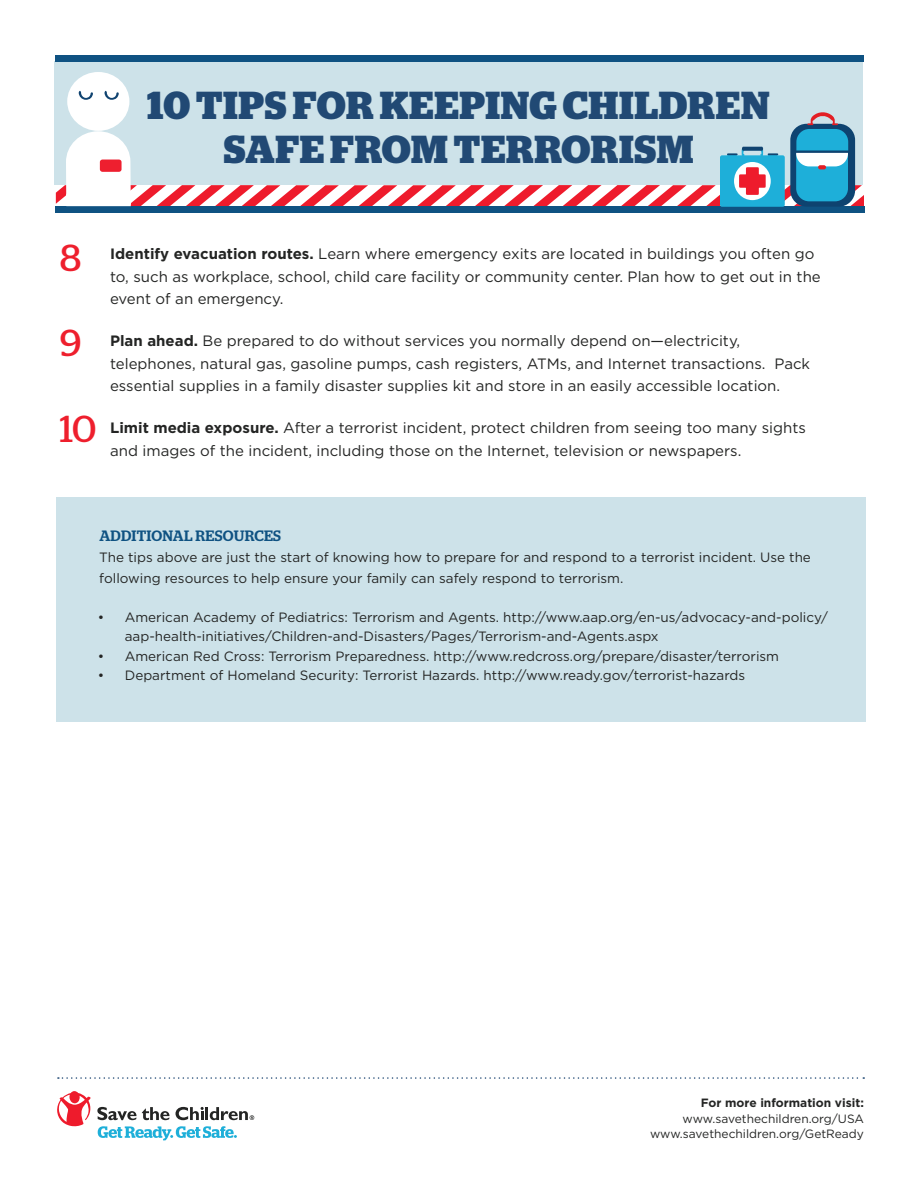
<style>
.page{position:relative;width:918px;height:1188px;background:#fff}
.page>*{position:absolute;margin:0;border:0;box-sizing:border-box;transform-origin:0 0}
.t1{font:700 39px/43.5px "Stag";letter-spacing:.02em;color:#214974;text-align:center}
.t2{font:37.5px "Stag";color:#ee1f2d}
.t3{font:15px/22.5px "Gotham HTF";color:#242524}
.t4{font:500 15px "Stag";letter-spacing:.02em;color:#0f5282}
.t5{font:13.5px/21px "Gotham HTF";color:#242524}
.t6{font:12px/14.4px "Gotham HTF";color:#242524;text-align:right}
.t7{font:700 12px "Gotham HTF";color:#242524}
.s1{font-weight:700}
</style>
<div class="page">
<svg style="left:57px;top:1091px;width:197px;height:49px"></svg>
<svg style="left:58px;top:1077px;width:806px;height:2px"></svg>
<div style="left:56px;top:497px;width:809px;height:225px;background:#cde2e9"></div>
<div style="left:55px;top:62px;width:808px;height:123px;background:#cde2e9"></div>
<div style="left:55px;top:55px;width:809px;height:7px;background:#0f5282"></div>
<div style="left:55px;top:206px;width:810px;height:7px;background:#0f5282"></div>
<svg style="left:56px;top:111px;width:808px;height:96px"></svg>
<div style="left:67px;top:72px;width:62px;height:59px;background:#fff;border-radius:50%"></div>
<svg style="left:104px;top:91px;width:15px;height:9px"></svg>
<svg style="left:79px;top:91px;width:14px;height:9px"></svg>
<div style="left:100px;top:160px;width:22px;height:12px;background:#ee1f2f;border-radius:3px"></div>
<p class="t1" style="left:147px;top:84px;width:624px">10 TIPS FOR KEEPING CHILDREN<br>SAFE FROM TERRORISM</p>
<p class="t2" style="left:60px;top:236px;width:23px">8</p>
<p class="t2" style="left:60px;top:322px;width:23px">9</p>
<p class="t2" style="left:60px;top:407px;width:38px">10</p>
<p class="t3" style="left:110px;top:243px;width:712px"><span class="s1">Identify evacuation routes.</span> Learn where emergency exits are located in buildings you often go to, such as workplace, school, child care facility or community center. Plan how to get out in the event of an emergency.</p>
<p class="t3" style="left:110px;top:330px;width:702px"><span class="s1">Plan ahead.</span> Be prepared to do without services you normally depend on—electricity, telephones, natural gas, gasoline pumps, cash registers, ATMs, and Internet transactions. Pack essential supplies in a family disaster supplies kit and store in an easily accessible location.</p>
<p class="t3" style="left:110px;top:417px;width:697px"><span class="s1">Limit media exposure.</span> After a terrorist incident, protect children from seeing too many sights and images of the incident, including those on the Internet, television or newspapers.</p>
<p class="t4" style="left:99px;top:527px;width:183px">ADDITIONAL RESOURCES</p>
<p class="t5" style="left:99px;top:546px;width:713px">The tips above are just the start of knowing how to prepare for and respond to a terrorist incident. Use the following resources to help ensure your family can safely respond to terrorism.</p>
<p class="t5" style="left:125px;top:607px;width:705px;line-height:19.5px;text-indent:-27px">• American Academy of Pediatrics: Terrorism and Agents. http://www.aap.org/en-us/advocacy-and-policy/ aap-health-initiatives/Children-and-Disasters/Pages/Terrorism-and-Agents.aspx</p>
<p class="t5" style="left:98px;top:645px;width:683px">• American Red Cross: Terrorism Preparedness. http://www.redcross.org/prepare/disaster/terrorism</p>
<p class="t5" style="left:98px;top:665px;width:649px">• Department of Homeland Security: Terrorist Hazards. http://www.ready.gov/terrorist-hazards</p>
<p class="t7" style="left:701px;top:1096px;width:165px">For more information visit:</p>
<p class="t6" style="left:650px;top:1112px;width:215px">www.savethechildren.org/USA www.savethechildren.org/GetReady</p>
</div>
